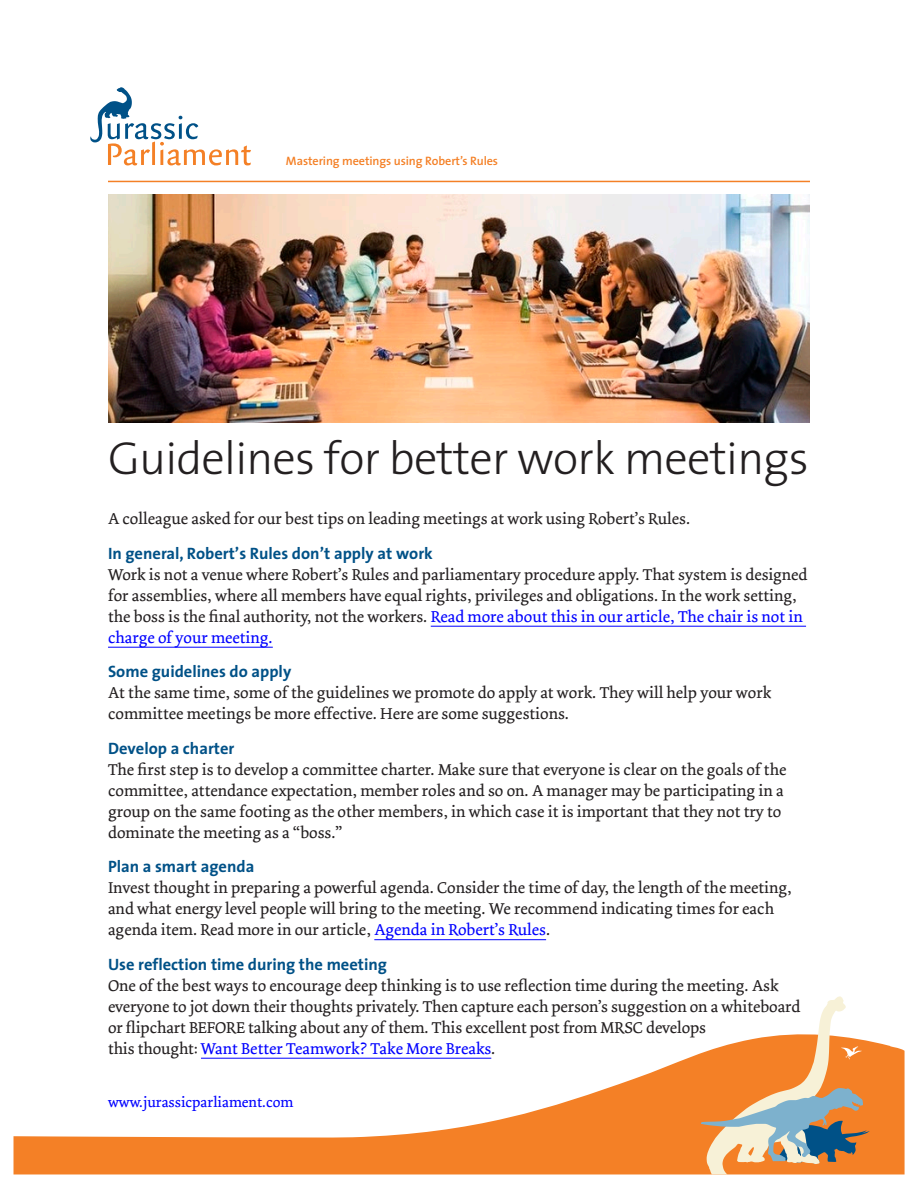
<style>
.page{position:relative;width:918px;height:1188px;background:#fff}
.page>*{position:absolute;margin:0;border:0;box-sizing:border-box;transform-origin:0 0}
.t1{font:300 46.5px "The Sans";letter-spacing:-.015em;color:#231f20}
.t2{font:16.5px/21px "Dolly";color:#231f20}
.t3{font:700 16.5px "The Sans";color:#005187}
.t4{font:15px "Dolly";color:#00f}
.t5{font:600 12.15px "The Sans";letter-spacing:-.01em;color:#f48026}
.s1{color:#00f}
</style>
<div class="page">
<hr style="left:108px;top:181px;width:702px;height:1px;background:#f48026">
<svg style="left:14px;top:1041px;width:891px;height:133px"></svg>
<svg style="left:701px;top:996px;width:169px;height:179px"></svg>
<svg style="left:90px;top:87px;width:161px;height:78px"></svg>
<hr style="left:431px;top:626px;width:375px;height:1px;background:#00f">
<hr style="left:108px;top:647px;width:165px;height:1px;background:#00f">
<hr style="left:374px;top:939px;width:172px;height:1px;background:#00f">
<hr style="left:201px;top:1058px;width:290px;height:1px;background:#00f">
<img style="left:108px;top:194px;width:702px;height:229px">
<p class="t5" style="left:286px;top:151px;width:214px">Mastering meetings using Robert’s Rules</p>
<h1 class="t1" style="left:108px;top:420px;width:702px">Guidelines for better work meetings</h1>
<p class="t2" style="left:108px;top:509px;width:584px">A colleague asked for our best tips on leading meetings at work using Robert’s Rules.</p>
<p class="t3" style="left:108px;top:539px;width:326px">In general, Robert’s Rules don’t apply at work</p>
<p class="t2" style="left:108px;top:564px;width:701px">Work is not a venue where Robert’s Rules and parliamentary procedure apply. That system is designed for assemblies, where all members have equal rights, privileges and obligations. In the work setting, the boss is the final authority, not the workers. <span class="s1">Read more about this in our article, The chair is not in charge of your meeting.</span></p>
<p class="t3" style="left:108px;top:658px;width:185px">Some guidelines do apply</p>
<p class="t2" style="left:108px;top:683px;width:665px">At the same time, some of the guidelines we promote do apply at work. They will help your work committee meetings be more effective. Here are some suggestions.</p>
<p class="t3" style="left:108px;top:734px;width:128px">Develop a charter</p>
<p class="t2" style="left:108px;top:759px;width:680px">The first step is to develop a committee charter. Make sure that everyone is clear on the goals of the committee, attendance expectation, member roles and so on. A manager may be participating in a group on the same footing as the other members, in which case it is important that they not try to dominate the meeting as a “boss.”</p>
<p class="t3" style="left:108px;top:853px;width:148px">Plan a smart agenda</p>
<p class="t2" style="left:108px;top:878px;width:685px">Invest thought in preparing a powerful agenda. Consider the time of day, the length of the meeting, and what energy level people will bring to the meeting. We recommend indicating times for each agenda item. Read more in our article, <span class="s1">Agenda in Robert’s Rules</span>.</p>
<p class="t3" style="left:108px;top:951px;width:281px">Use reflection time during the meeting</p>
<p class="t2" style="left:108px;top:975px;width:694px">One of the best ways to encourage deep thinking is to use reflection time during the meeting. Ask everyone to jot down their thoughts privately. Then capture each person’s suggestion on a whiteboard or flipchart BEFORE talking about any of them. This excellent post from MRSC develops<br>this thought: <span class="s1">Want Better Teamwork? Take More Breaks</span>.</p>
<p class="t4" style="left:108px;top:1093px;width:187px">www.jurassicparliament.com</p>
</div>
